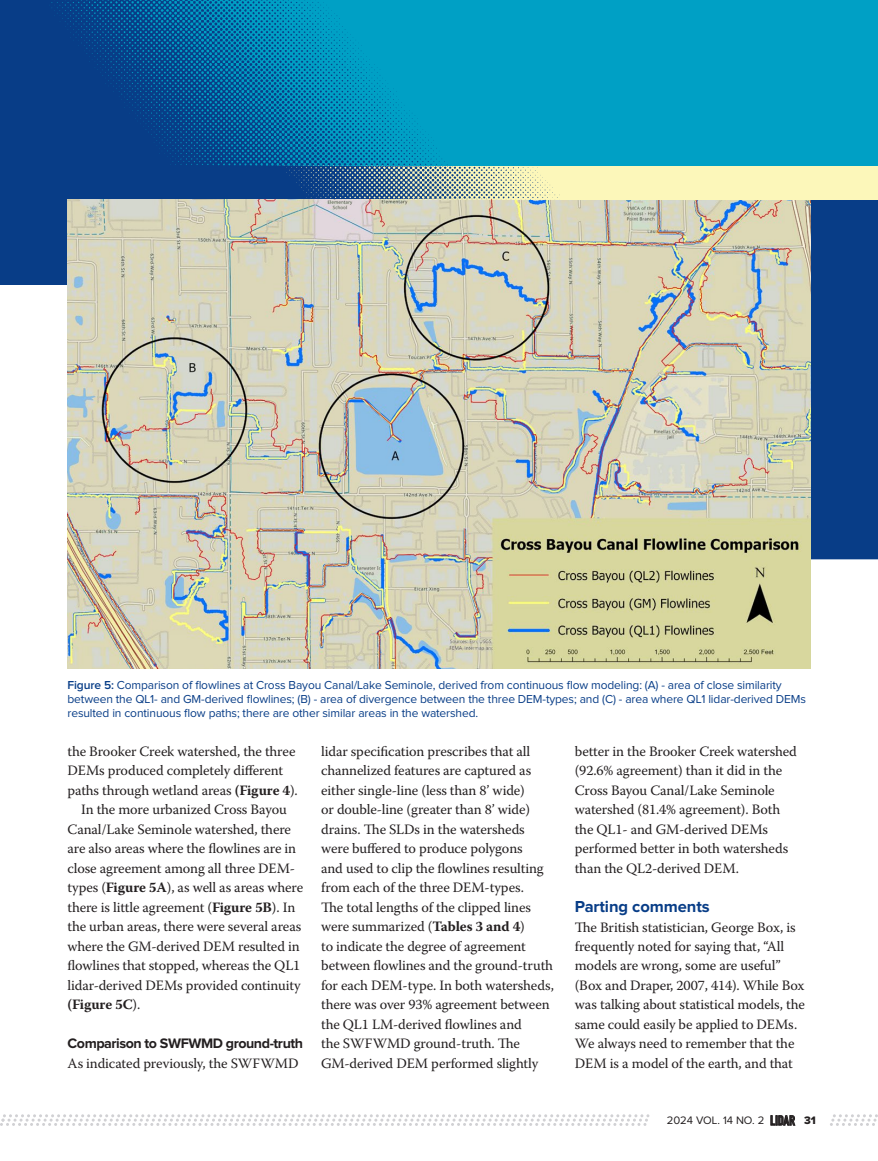
<style>
.page{position:relative;width:878px;height:1161px;background:#fff}
.page>*{position:absolute;margin:0;border:0;box-sizing:border-box;transform-origin:0 0}
.t1{font:700 16.5px "Proxima Nova";letter-spacing:-.005em;color:#083d87}
.t2{font:14.25px/19.5px "Warnock Pro";letter-spacing:-.01em;color:#231f20}
.t3{font:700 14.25px "Proxima Nova";letter-spacing:-.03em;color:#231f20}
.t4{font:700 14.25px "Warnock Pro";letter-spacing:-.01em;color:#231f20}
.t5{font:12px/14.2px "Proxima Nova";letter-spacing:-.01em;color:#083d87}
.t6{font:11.25px "Proxima Nova";color:#231f20}
.s1{font-weight:600}
.s2{font-weight:700}
.s3{font-weight:400}
.s4{font-family:"DIN Engschrift Std";font-size:13.5px}
.s5{font-family:"Proxima Nova Extrabld"}
</style>
<div class="page">
<div style="left:810px;top:285px;width:67px;height:274px;background:#083d87"></div>
<div style="left:0;top:0;width:878px;height:285px;background:#083d87"></div>
<img style="left:68px;top:199px;width:742px;height:470px">
<img style="left:286px;top:166px;width:592px;height:33px">
<img style="left:51px;top:0;width:827px;height:166px">
<svg style="left:0;top:1114px;width:877px;height:12px"></svg>
<p class="t5" style="left:68px;top:678px;width:740px"><span class="s1">Figure 5:</span> Comparison of flowlines at Cross Bayou Canal/Lake Seminole, derived from continuous flow modeling: (A) - area of close similarity between the QL1- and GM-derived flowlines; (B) - area of divergence between the three DEM-types; and (C) - area where QL1 lidar-derived DEMs resulted in continuous flow paths; there are other similar areas in the watershed.</p>
<p class="t2" style="left:68px;top:741px;width:229px">the Brooker Creek watershed, the three</p>
<p class="t2" style="left:68px;top:761px;width:217px">DEMs produced completely different</p>
<p class="t2" style="left:68px;top:780px;width:232px">paths through wetland areas <span class="s2">(Figure 4</span>).</p>
<p class="t2" style="left:81px;top:800px;width:207px">In the more urbanized Cross Bayou</p>
<p class="t2" style="left:68px;top:819px;width:225px">Canal/Lake Seminole watershed, there</p>
<p class="t2" style="left:68px;top:839px;width:230px">are also areas where the flowlines are in</p>
<p class="t2" style="left:68px;top:858px;width:229px">close agreement among all three DEM-</p>
<p class="t2" style="left:68px;top:878px;width:237px">types (<span class="s2">Figure 5A</span>), as well as areas where</p>
<p class="t2" style="left:68px;top:897px;width:229px">there is little agreement (<span class="s2">Figure 5B</span>). In</p>
<p class="t2" style="left:68px;top:917px;width:235px">the urban areas, there were several areas</p>
<p class="t2" style="left:68px;top:936px;width:234px">where the GM-derived DEM resulted in</p>
<p class="t2" style="left:68px;top:956px;width:234px">flowlines that stopped, whereas the QL1</p>
<p class="t2" style="left:68px;top:975px;width:234px">lidar-derived DEMs provided continuity</p>
<p class="t4" style="left:68px;top:996px;width:74px">(Figure 5C<span class="s3">).</span></p>
<p class="t3" style="left:68px;top:1036px;width:237px">Comparison to SWFWMD ground-truth</p>
<p class="t2" style="left:68px;top:1053px;width:232px">As indicated previously, the SWFWMD</p>
<p class="t2" style="left:321px;top:741px;width:234px">lidar specification prescribes that all channelized features are captured as either single-line (less than 8’ wide)<br>or double-line (greater than 8’ wide) drains. The SLDs in the watersheds were buffered to produce polygons<br>and used to clip the flowlines resulting from each of the three DEM-types.<br>The total lengths of the clipped lines were summarized (<span class="s2">Tables 3 and 4</span>)<br>to indicate the degree of agreement between flowlines and the ground-truth for each DEM-type. In both watersheds, there was over 93% agreement between the QL1 LM-derived flowlines and<br>the SWFWMD ground-truth. The GM-derived DEM performed slightly</p>
<p class="t2" style="left:574px;top:741px;width:224px">better in the Brooker Creek watershed (92.6% agreement) than it did in the Cross Bayou Canal/Lake Seminole watershed (81.4% agreement). Both the QL1- and GM-derived DEMs performed better in both watersheds than the QL2-derived DEM.</p>
<p class="t1" style="left:574px;top:897px;width:136px">Parting comments</p>
<p class="t2" style="left:574px;top:917px;width:232px">The British statistician, George Box, is frequently noted for saying that, “All models are wrong, some are useful” (Box and Draper, 2007, 414). While Box was talking about statistical models, the same could easily be applied to DEMs.<br>We always need to remember that the DEM is a model of the earth, and that</p>
<p class="t6" style="left:666px;top:1114px;width:151px">2024 VOL. 14 NO. 2 <span class="s4">LIDAR</span> <span class="s5">31</span></p>
</div>
